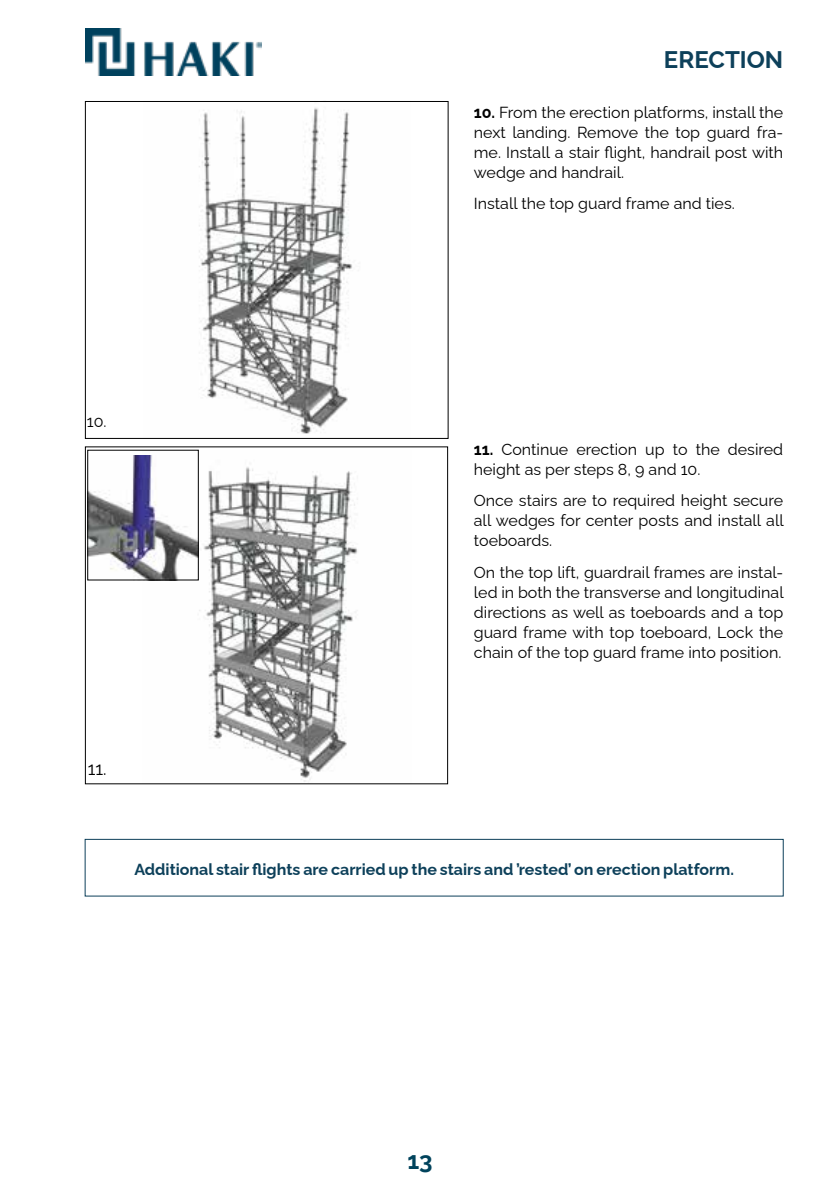
<style>
.page{position:relative;width:840px;height:1191px;background:#fff}
.page>*{position:absolute;margin:0;border:0;box-sizing:border-box;transform-origin:0 0}
.t1{font:700 24px "Raleway";color:#0d405a}
.t2{font:700 24px "Raleway";color:#01435c}
.t3{font:18px "Raleway";color:#000}
.t4{font:16px/20px "Raleway";color:#000;text-align:justify}
.t5{font:700 16px "Raleway";color:#0d405a}
.s1{font-weight:700}
</style>
<div class="page">
<img style="left:85px;top:28px;width:176px;height:48px">
<div style="left:85px;top:839px;width:698px;height:57px;border:1px solid #0d405a"></div>
<img style="left:143px;top:101px;width:267px;height:337px">
<img style="left:142px;top:450px;width:216px;height:332px">
<img style="left:89px;top:455px;width:107px;height:123px">
<div style="left:87px;top:450px;width:111px;height:130px;border:1px solid #000"></div>
<h1 class="t1" style="left:663px;top:40px;width:121px">ERECTION</h1>
<p class="t4" style="left:473px;top:100px;width:310px"><span class="s1">10.</span> From the erection platforms, install the next landing. Remove the top guard fra&shy;me. Install a stair flight, handrail post with wedge and handrail.</p>
<p class="t4" style="left:473px;top:192px;width:262px">Install the top guard frame and ties.</p>
<p class="t4" style="left:87px;top:410px;width:21px">10.</p>
<p class="t4" style="left:473px;top:437px;width:310px"><span class="s1">11.</span> Continue erection up to the desired height as per steps 8, 9 and 10.</p>
<p class="t4" style="left:473px;top:489px;width:311px">Once stairs are to required height secure all wedges for center posts and install all toeboards.</p>
<p class="t4" style="left:473px;top:560px;width:311px">On the top lift, guardrail frames are instal&shy;led in both the transverse and longitudinal directions as well as toeboards and a top guard frame with top toeboard, Lock the chain of the top guard frame into position.</p>
<p class="t3" style="left:88px;top:754px;width:20px">11.</p>
<p class="t5" style="left:134px;top:856px;width:600px">Additional stair flights are carried up the stairs and ’rested’ on erection platform.</p>
<h1 class="t2" style="left:407px;top:1141px;width:27px">13</h1>
</div>
